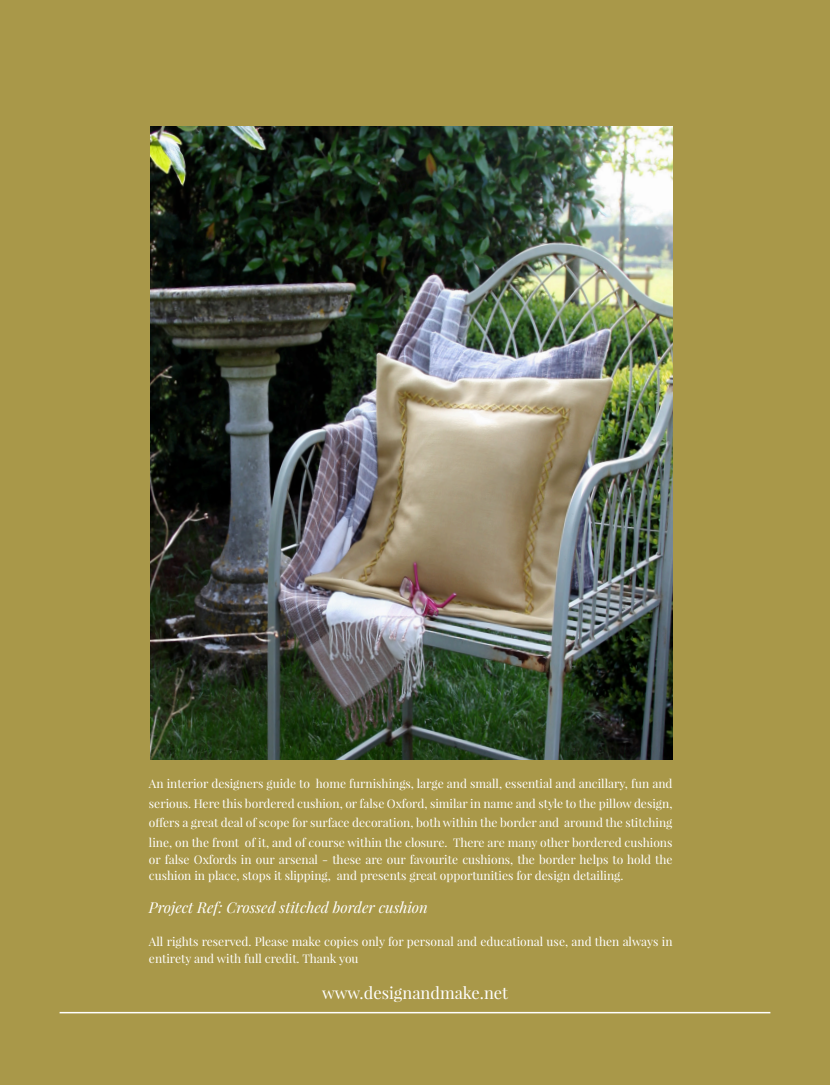
<style>
.page{position:relative;width:830px;height:1085px;background:#fff}
.page>*{position:absolute;margin:0;border:0;box-sizing:border-box;transform-origin:0 0}
.t1{font:16.5px "Playfair Display";color:#fff}
.t2{font:italic 15px "Playfair Display";color:#fff}
.t3{font:12px/19.5px "Playfair Display";color:#fff}
</style>
<div class="page">
<div style="left:0;top:0;width:829px;height:1084px;background:#a99849"></div>
<hr style="left:60px;top:1011px;width:710px;height:2px;background:#fff">
<img style="left:150px;top:126px;width:522px;height:633px">
<p class="t3" style="left:149px;top:774px;width:525px;text-align:justify">An interior designers guide to home furnishings, large and small, essential and ancillary, fun and serious. Here this bordered cushion, or false Oxford, similar in name and style to the pillow design, offers a great deal of scope for surface decoration, both within the border and around the stitching line, on the front of it, and of course within the closure. There are many other bordered cushions</p>
<p class="t3" style="left:149px;top:850px;width:525px;line-height:16.5px">or false Oxfords in our arsenal - these are our favourite cushions, the border helps to hold the cushion in place, stops it slipping, and presents great opportunities for design detailing.</p>
<p class="t2" style="left:149px;top:897px;width:280px">Project Ref: Crossed stitched border cushion</p>
<p class="t3" style="left:149px;top:933px;width:524px;line-height:16.5px">All rights reserved. Please make copies only for personal and educational use, and then always in entirety and with full credit. Thank you</p>
<p class="t1" style="left:322px;top:981px;width:187px">www.designandmake.net</p>
</div>
